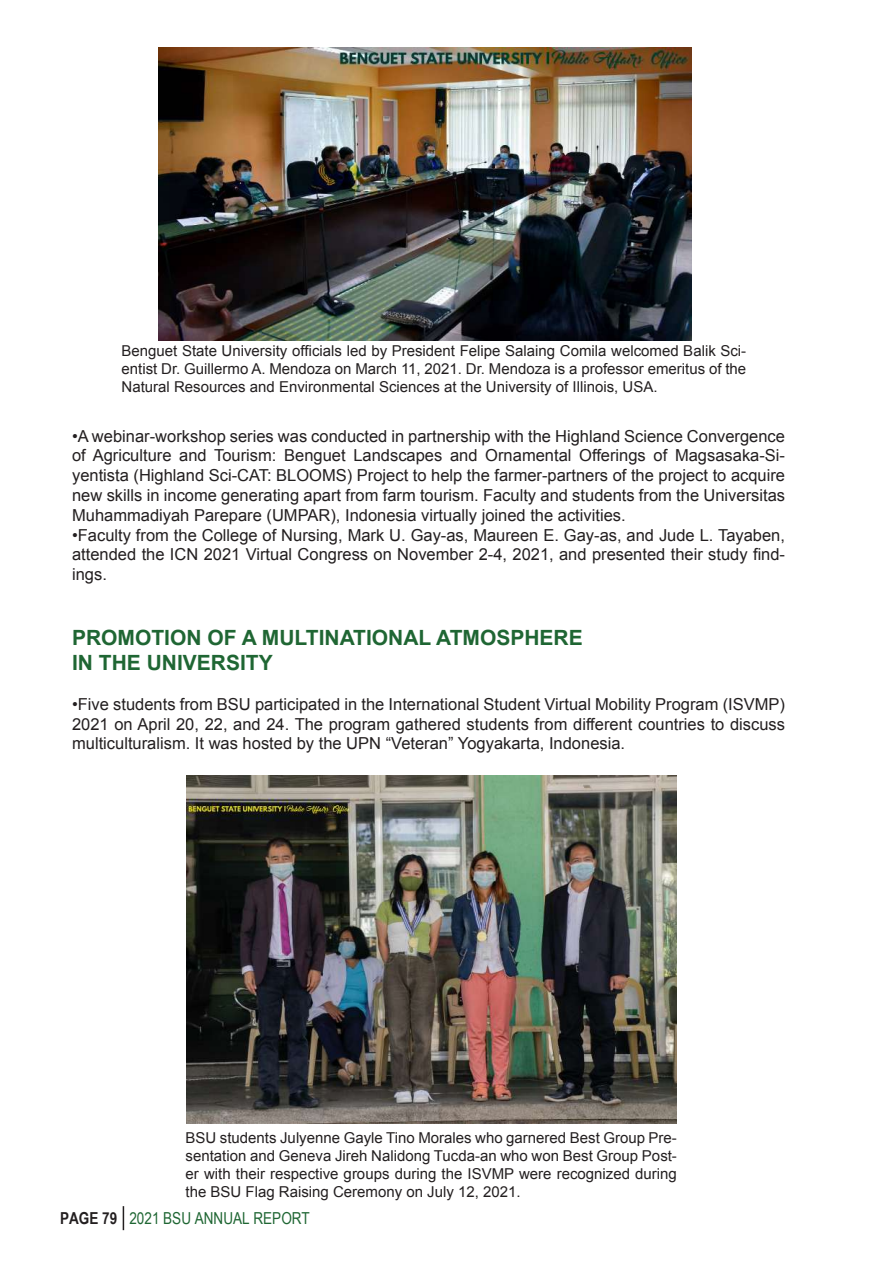
<style>
.page{position:relative;width:893px;height:1263px;background:#fff}
.page>*{position:absolute;margin:0;border:0;box-sizing:border-box;transform-origin:0 0}
.t1{font:700 21px/25.2px "Arial";color:#1f6633}
.t2{font:16.5px/19.8px "Arial";color:#231f20;text-align:justify}
.t3{font:16.5px "Arial Narrow Special G1";color:#1f6633}
.t4{font:15px/18px "Arial";color:#231f20;text-align:justify}
.s1{font-weight:700;color:#231f20}
</style>
<div class="page">
<img style="left:159px;top:47px;width:532px;height:294px">
<img style="left:186px;top:775px;width:491px;height:348px">
<svg style="left:123px;top:1206px;width:1px;height:24px"></svg>
<p class="t4" style="left:122px;top:341px;width:626px">Benguet State University officials led by President Felipe Salaing Comila welcomed Balik Sci&shy;entist Dr. Guillermo A. Mendoza on March 11, 2021. Dr. Mendoza is a professor emeritus of the Natural Resources and Environmental Sciences at the University of Illinois, USA.</p>
<p class="t2" style="left:72px;top:426px;width:714px">•A webinar-workshop series was conducted in partnership with the Highland Science Convergence of Agriculture and Tourism: Benguet Landscapes and Ornamental Offerings of Magsasaka-Si&shy;yentista (Highland Sci-CAT: BLOOMS) Project to help the farmer-partners of the project to acquire new skills in income generating apart from farm tourism. Faculty and students from the Universitas Muhammadiyah Parepare (UMPAR), Indonesia virtually joined the activities.</p>
<p class="t2" style="left:72px;top:525px;width:714px">•Faculty from the College of Nursing, Mark U. Gay-as, Maureen E. Gay-as, and Jude L. Tayaben, attended the ICN 2021 Virtual Congress on November 2-4, 2021, and presented their study find&shy;ings.</p>
<p class="t1" style="left:72px;top:625px;width:512px">PROMOTION OF A MULTINATIONAL ATMOSPHERE<br>IN THE UNIVERSITY</p>
<p class="t2" style="left:72px;top:694px;width:714px">•Five students from BSU participated in the International Student Virtual Mobility Program (ISVMP)<br>2021 on April 20, 22, and 24. The program gathered students from different countries to discuss multiculturalism. It was hosted by the UPN “Veteran” Yogyakarta, Indonesia.</p>
<p class="t4" style="left:186px;top:1128px;width:493px">BSU students Julyenne Gayle Tino Morales who garnered Best Group Pre&shy;sentation and Geneva Jireh Nalidong Tucda-an who won Best Group Post&shy;er with their respective groups during the ISVMP were recognized during the BSU Flag Raising Ceremony on July 12, 2021.</p>
<p class="t3" style="left:60px;top:1207px;width:251px"><span class="s1">PAGE 79</span> 2021 BSU ANNUAL REPORT</p>
</div>
